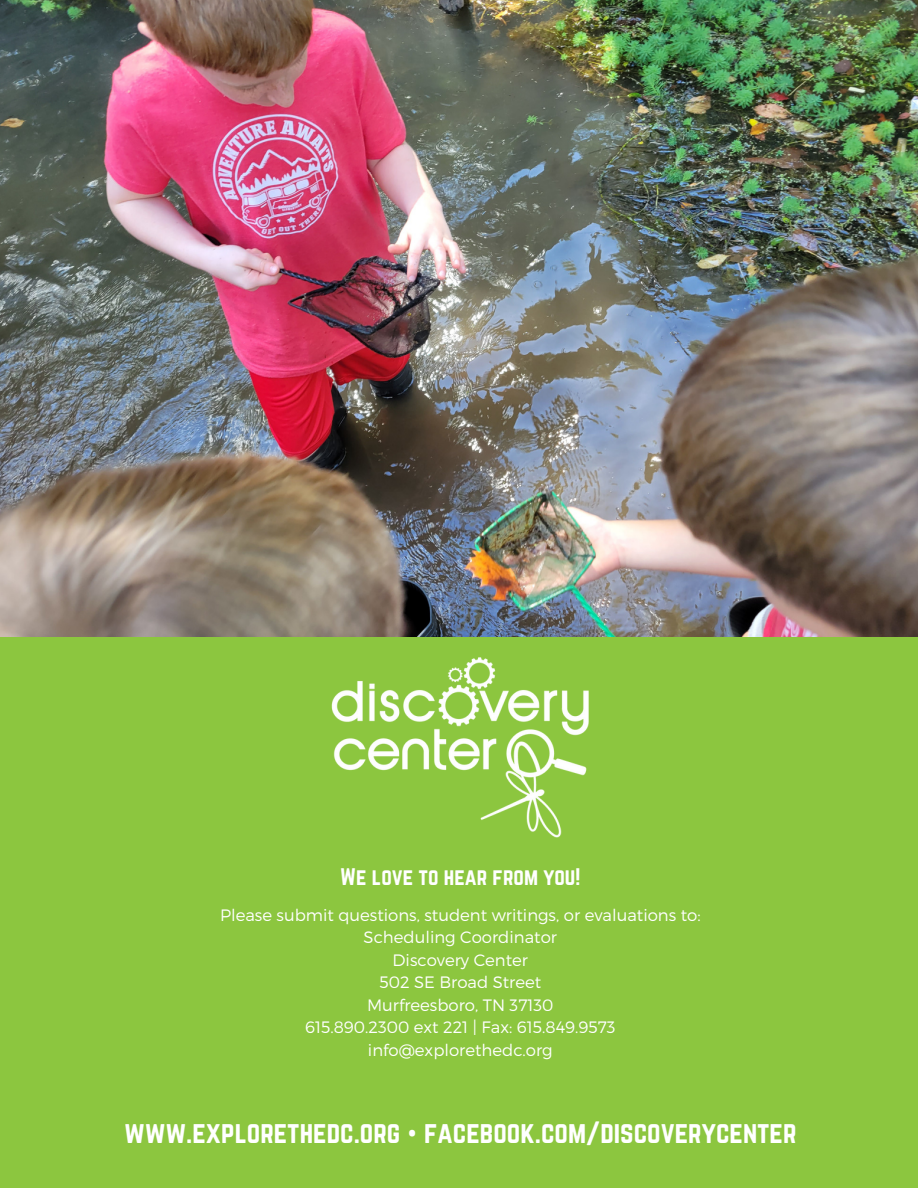
<style>
.page{position:relative;width:918px;height:1188px;background:#fff}
.page>*{position:absolute;margin:0;border:0;box-sizing:border-box;transform-origin:0 0}
.t1{font:27px "Norwester";color:#fff}
.t2{font:21px "Norwester";color:#fff}
.t3{font:300 16.5px "Montserrat";color:#fff}
.s1{font-family:"Noto Sans"}
</style>
<div class="page">
<div style="left:0;top:456px;width:918px;height:732px;background:#8cc63f"></div>
<img style="left:0;top:0;width:918px;height:637px">
<img style="left:331px;top:657px;width:258px;height:181px">
<p class="t2" style="left:340px;top:864px;width:242px">We love to hear from you!</p>
<p class="t3" style="left:220px;top:904px;width:482px">Please submit questions, student writings, or evaluations to:</p>
<p class="t3" style="left:364px;top:927px;width:195px">Scheduling Coordinator</p>
<p class="t3" style="left:393px;top:949px;width:137px">Discovery Center</p>
<p class="t3" style="left:379px;top:972px;width:163px">502 SE Broad Street</p>
<p class="t3" style="left:367px;top:994px;width:188px">Murfreesboro, TN 37130</p>
<p class="t3" style="left:305px;top:1017px;width:312px">615.890.2300 ext 221 | Fax: 615.849.9573</p>
<p class="t3" style="left:368px;top:1039px;width:186px">info@explorethedc.org</p>
<p class="t1" style="left:124px;top:1116px;width:674px">www.explorethedc.org <span class="s1">•</span> facebook.com/discoverycenter</p>
</div>
